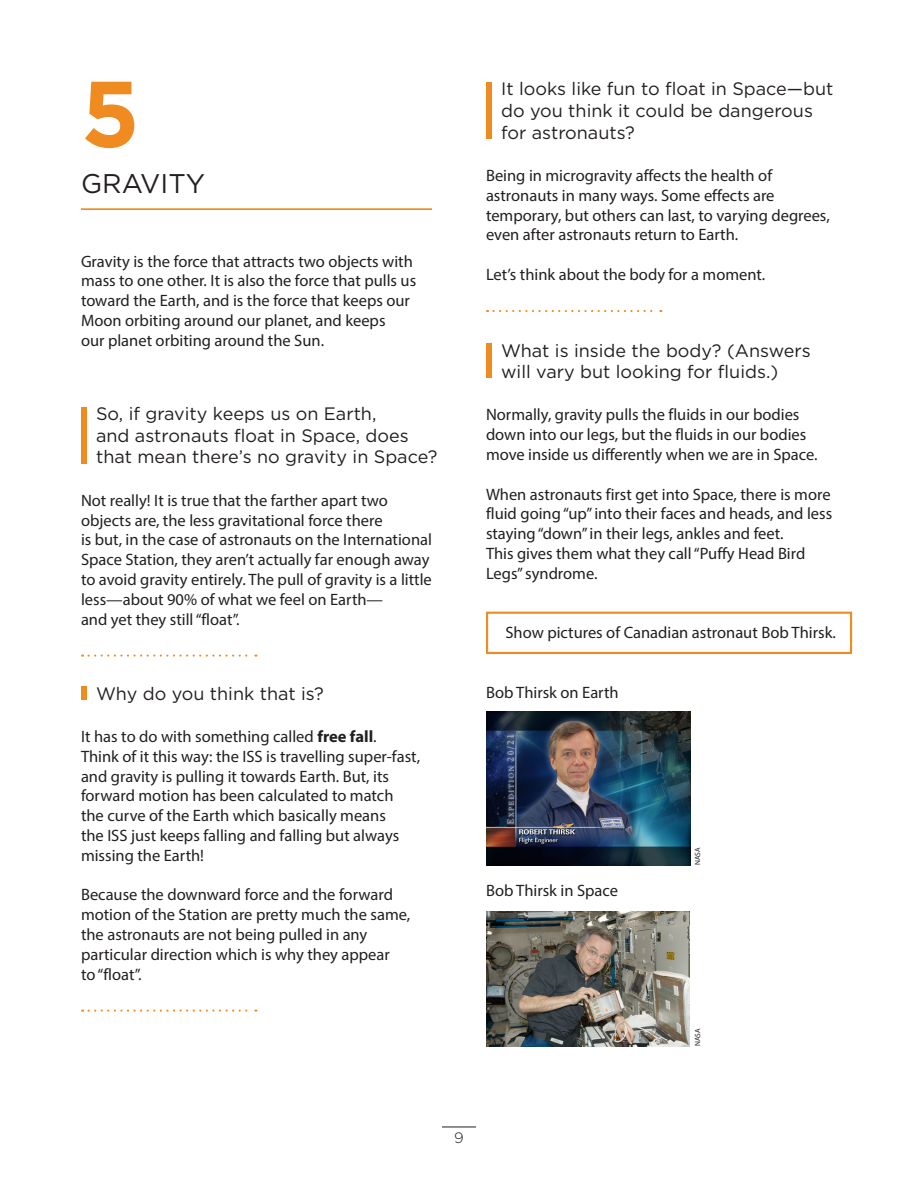
<style>
.page{position:relative;width:918px;height:1188px;background:#fff}
.page>*{position:absolute;margin:0;border:0;box-sizing:border-box;transform-origin:0 0}
.t1{font:700 93.3px "Gotham";color:#f08b21}
.Titles{font:27px "Gotham";color:#231f20}
.t2{font:18px/21.6px "Gotham";color:#231f20}
.Instructions{font:16.5px/19.8px "Myriad Pro";color:#231f20}
.t3{font:300 15px "Gotham";color:#231f20}
.t4{font:7.5px "Myriad Pro";color:#231f20}
.s1{font-weight:700}
</style>
<div class="page">
<hr style="left:442px;top:1127px;width:34px;height:1px;background:#231f20">
<hr style="left:81px;top:208px;width:351px;height:2px;background:#f08b21">
<div style="left:81px;top:407px;width:6px;height:56px;background:#f08b21"></div>
<div style="left:486px;top:82px;width:6px;height:57px;background:#f08b21"></div>
<div style="left:486px;top:343px;width:6px;height:35px;background:#f08b21"></div>
<div style="left:81px;top:686px;width:6px;height:14px;background:#f08b21"></div>
<svg style="left:89px;top:655px;width:167px;height:2px"></svg>
<svg style="left:487px;top:310px;width:174px;height:2px"></svg>
<svg style="left:89px;top:1010px;width:167px;height:2px"></svg>
<div style="left:486px;top:612px;width:366px;height:42px;border:2px solid #f08b21"></div>
<img style="left:486px;top:712px;width:205px;height:153px">
<img style="left:486px;top:911px;width:204px;height:135px">
<p class="t1" style="left:81px;top:52px;width:60px">5</p>
<p class="Titles" style="left:81px;top:166px;width:126px">GRAVITY</p>
<p class="Instructions" style="left:81px;top:251px;width:337px">Gravity is the force that attracts two objects with mass to one other. It is also the force that pulls us toward the Earth, and is the force that keeps our Moon orbiting around our planet, and keeps<br>our planet orbiting around the Sun.</p>
<p class="t2" style="left:96px;top:403px;width:282px">So, if gravity keeps us on Earth,</p>
<p class="t2" style="left:96px;top:424px;width:343px">and astronauts float in Space, does that mean there’s no gravity in Space?</p>
<p class="Instructions" style="left:81px;top:490px;width:308px">Not really! It is true that the farther apart two objects are, the less gravitational force there</p>
<p class="Instructions" style="left:81px;top:530px;width:353px">is but, in the case of astronauts on the International Space Station, they aren’t actually far enough away to avoid gravity entirely. The pull of gravity is a little less—about 90% of what we feel on Earth—<br>and yet they still “float”.</p>
<p class="t2" style="left:96px;top:682px;width:229px">Why do you think that is?</p>
<p class="Instructions" style="left:81px;top:726px;width:297px">It has to do with something called <span class="s1">free fall</span>.</p>
<p class="Instructions" style="left:81px;top:746px;width:341px">Think of it this way: the ISS is travelling super-fast, and gravity is pulling it towards Earth. But, its forward motion has been calculated to match</p>
<p class="Instructions" style="left:81px;top:805px;width:306px">the curve of the Earth which basically means</p>
<p class="Instructions" style="left:81px;top:825px;width:320px">the ISS just keeps falling and falling but always missing the Earth!</p>
<p class="Instructions" style="left:81px;top:885px;width:331px">Because the downward force and the forward motion of the Station are pretty much the same, the astronauts are not being pulled in any particular direction which is why they appear</p>
<p class="Instructions" style="left:81px;top:964px;width:62px">to “float”.</p>
<p class="t2" style="left:501px;top:78px;width:334px">It looks like fun to float in Space—but do you think it could be dangerous</p>
<p class="t2" style="left:501px;top:121px;width:135px">for astronauts?</p>
<p class="Instructions" style="left:486px;top:165px;width:345px">Being in microgravity affects the health of astronauts in many ways. Some effects are temporary, but others can last, to varying degrees, even after astronauts return to Earth.</p>
<p class="Instructions" style="left:486px;top:264px;width:281px">Let’s think about the body for a moment.</p>
<p class="t2" style="left:501px;top:339px;width:311px">What is inside the body? (Answers will vary but looking for fluids.)</p>
<p class="Instructions" style="left:486px;top:405px;width:333px">Normally, gravity pulls the fluids in our bodies down into our legs, but the fluids in our bodies move inside us differently when we are in Space.</p>
<p class="Instructions" style="left:486px;top:484px;width:348px;text-align:justify">When astronauts first get into Space, there is more fluid going “up” into their faces and heads, and less staying “down” in their legs, ankles and feet.</p>
<p class="Instructions" style="left:486px;top:543px;width:321px">This gives them what they call “Puffy Head Bird<br>Legs” syndrome.</p>
<p class="Instructions" style="left:506px;top:623px;width:332px">Show pictures of Canadian astronaut Bob Thirsk.</p>
<p class="Instructions" style="left:486px;top:682px;width:134px">Bob Thirsk on Earth</p>
<p class="Instructions" style="left:486px;top:880px;width:134px">Bob Thirsk in Space</p>
<p class="t4" style="left:693px;top:865px;width:19px;rotate:-90deg">NASA</p>
<p class="t4" style="left:693px;top:1046px;width:19px;rotate:-90deg">NASA</p>
<p class="t3" style="left:454px;top:1128px;width:11px">9</p>
</div>
